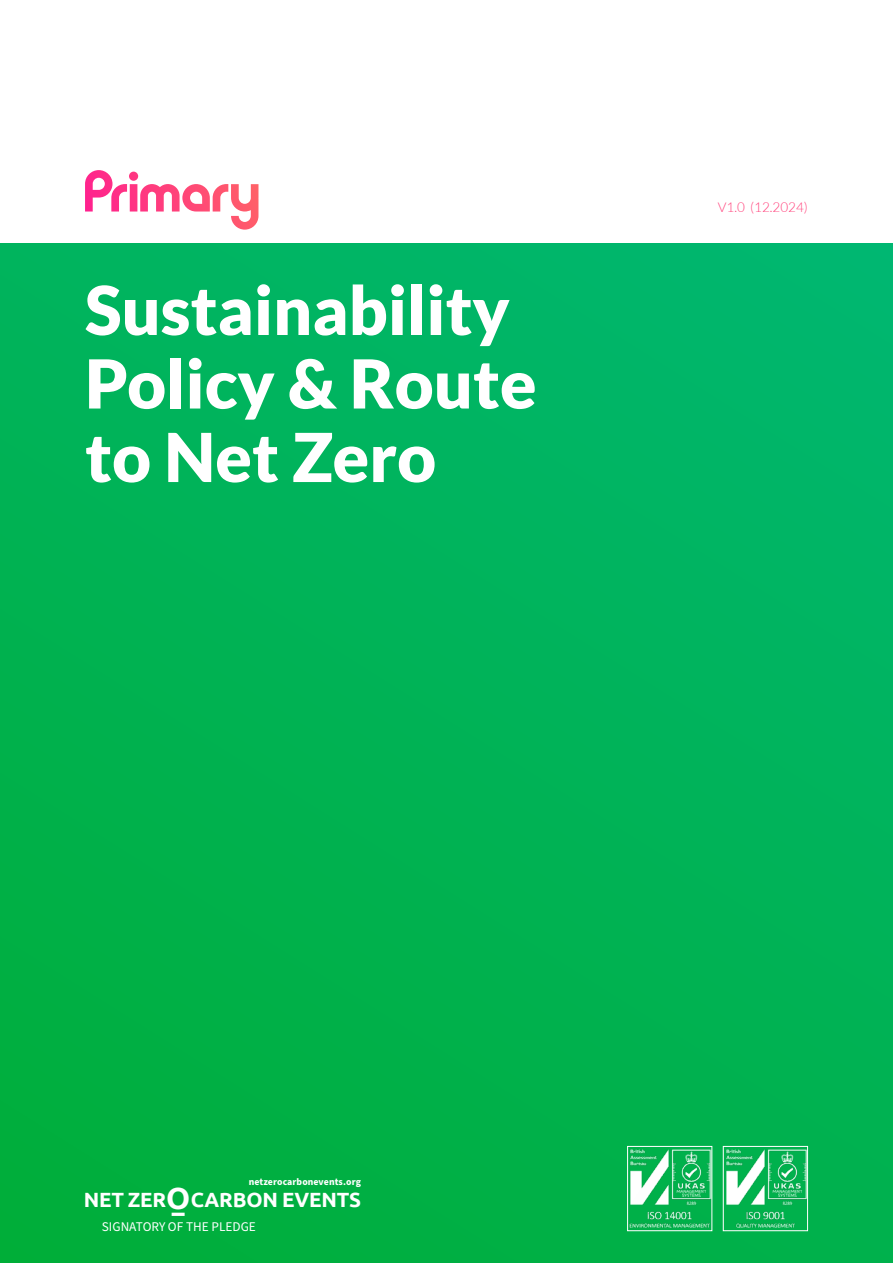
<style>
.page{position:relative;width:893px;height:1263px;background:#fff}
.page>*{position:absolute;margin:0;border:0;box-sizing:border-box;transform-origin:0 0}
.t1{font:900 67.5px/73.5px "Lato";color:#fff}
.t2{font:700 25.8px "Ubuntu";color:#fff}
.t3{font:700 20.55px "Ubuntu";letter-spacing:-.005em;color:#fff}
.t4{font:300 13.5px "Lato";color:#ff417b}
.t5{font:13.35px "Source Sans Pro";color:#fff}
.t6{font:700 9.75px "Source Sans Pro";letter-spacing:.01em;color:#fff}
.s1{font-size:30.6px}
</style>
<div class="page">
<div style="left:0;top:243px;width:893px;height:1020px;background:linear-gradient(to bottom,#00b568,#00af42)"></div>
<svg style="left:85px;top:170px;width:173px;height:60px"></svg>
<img style="left:629px;top:1148px;width:81px;height:81px">
<div style="left:627px;top:1146px;width:85px;height:85px;border:1px solid #fff"></div>
<img style="left:725px;top:1148px;width:81px;height:81px">
<div style="left:723px;top:1146px;width:85px;height:85px;border:1px solid #fff"></div>
<p class="t1" style="left:85px;top:272px;width:453px">Sustainability<br>Policy &amp; Route to Net Zero</p>
<p class="t4" style="left:718px;top:199px;width:91px">V1.0 (12.2024)</p>
<p class="t6" style="left:249px;top:1175px;width:114px">netzerocarbonevents.org</p>
<p class="t3" style="left:84px;top:1187px;width:279px">NET ZER<span class="s1">O</span>CARBON EVENTS</p>
<p class="t2" style="left:172px;top:1197px;width:14px">–</p>
<p class="t5" style="left:102px;top:1217px;width:155px">SIGNATORY OF THE PLEDGE</p>
</div>
